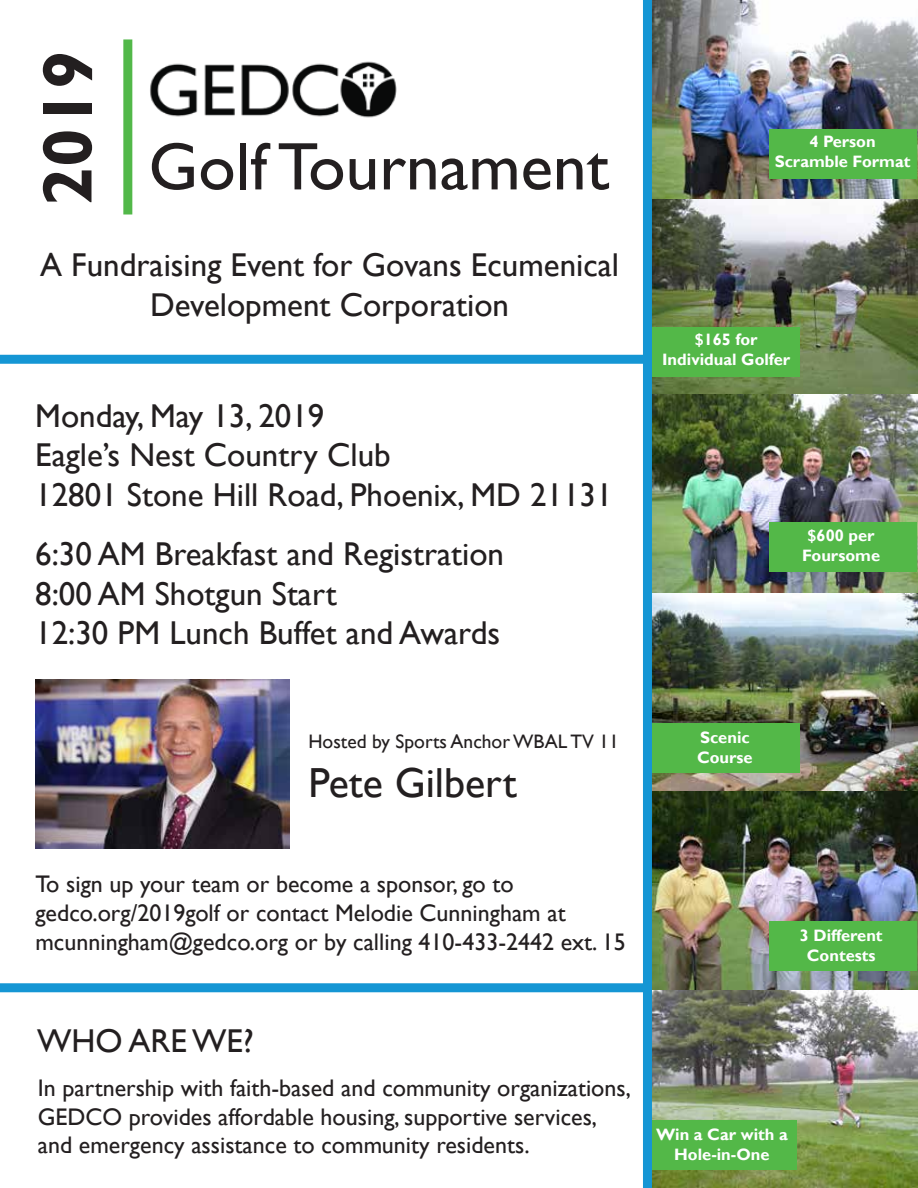
<style>
.page{position:relative;width:918px;height:1188px;background:#fff}
.page>*{position:absolute;margin:0;border:0;box-sizing:border-box;transform-origin:0 0}
.t1{font:700 70.5px "Gill Sans";color:#231f20}
.t2{font:67.5px "Gill Sans";color:#231f20}
.t3{font:42px "Gill Sans";color:#231f20}
.t4{font:33px/39.6px "Gill Sans";color:#231f20}
.t5{font:24px/28.8px "Gill Sans";color:#231f20}
.t6{font:19.5px "Gill Sans";color:#231f20}
.t7{font:700 16.5px/19.8px "Gill Sans";color:#fff;text-align:center}
</style>
<div class="page">
<img style="left:652px;top:199px;width:266px;height:196px">
<img style="left:652px;top:0;width:266px;height:199px">
<img style="left:652px;top:395px;width:266px;height:793px">
<img style="left:150px;top:61px;width:247px;height:57px">
<div style="left:123px;top:39px;width:9px;height:175px;background:#52b849"></div>
<div style="left:0;top:355px;width:647px;height:9px;background:#1596d4"></div>
<div style="left:769px;top:129px;width:147px;height:49px;background:#53b848"></div>
<div style="left:652px;top:327px;width:148px;height:49px;background:#53b848"></div>
<div style="left:769px;top:523px;width:147px;height:49px;background:#53b848"></div>
<div style="left:769px;top:922px;width:147px;height:49px;background:#53b848"></div>
<div style="left:649px;top:1121px;width:148px;height:49px;background:#53b848"></div>
<div style="left:0;top:983px;width:647px;height:9px;background:#1596d4"></div>
<div style="left:652px;top:724px;width:148px;height:49px;background:#53b848"></div>
<div style="left:643px;top:0;width:9px;height:1188px;background:#1596d4"></div>
<img style="left:35px;top:680px;width:254px;height:169px">
<h1 class="t1" style="left:25px;top:206px;width:157px;rotate:-90deg">2019</h1>
<h2 class="t2" style="left:148px;top:127px;width:462px">Golf Tournament</h2>
<h3 class="t4" style="left:40px;top:246px;width:581px;text-align:center">A Fundraising Event for Govans Ecumenical<br>Development Corporation</h3>
<h3 class="t4" style="left:35px;top:396px;width:579px">Monday, May 13, 2019<br>Eagle’s Nest Country Club<br>12801 Stone Hill Road, Phoenix, MD 21131</h3>
<h3 class="t4" style="left:35px;top:535px;width:470px">6:30 AM Breakfast and Registration<br>8:00 AM Shotgun Start<br>12:30 PM Lunch Buffet and Awards</h3>
<p class="t7" style="left:775px;top:132px;width:137px">4 Person<br>Scramble Format</p>
<p class="t7" style="left:662px;top:330px;width:130px">$165 for<br>Individual Golfer</p>
<p class="t7" style="left:802px;top:526px;width:80px">$600 per<br>Foursome</p>
<p class="t6" style="left:308px;top:730px;width:312px">Hosted by Sports Anchor WBAL TV 11</p>
<h3 class="t3" style="left:308px;top:758px;width:210px">Pete Gilbert</h3>
<p class="t7" style="left:697px;top:728px;width:57px;text-align:left">Scenic<br>Course</p>
<p class="t5" style="left:35px;top:870px;width:592px">To sign up your team or become a sponsor, go to gedco.org/2019golf or contact Melodie Cunningham at mcunningham@gedco.org or by calling 410-433-2442 ext. 15</p>
<p class="t7" style="left:800px;top:926px;width:84px">3 Different<br>Contests</p>
<h3 class="t4" style="left:37px;top:1022px;width:218px">WHO ARE WE?</h3>
<p class="t5" style="left:38px;top:1074px;width:595px">In partnership with faith-based and community organizations,<br>GEDCO provides affordable housing, supportive services, and emergency assistance to community residents.</p>
<p class="t7" style="left:656px;top:1125px;width:133px">Win a Car with a<br>Hole-in-One</p>
</div>
